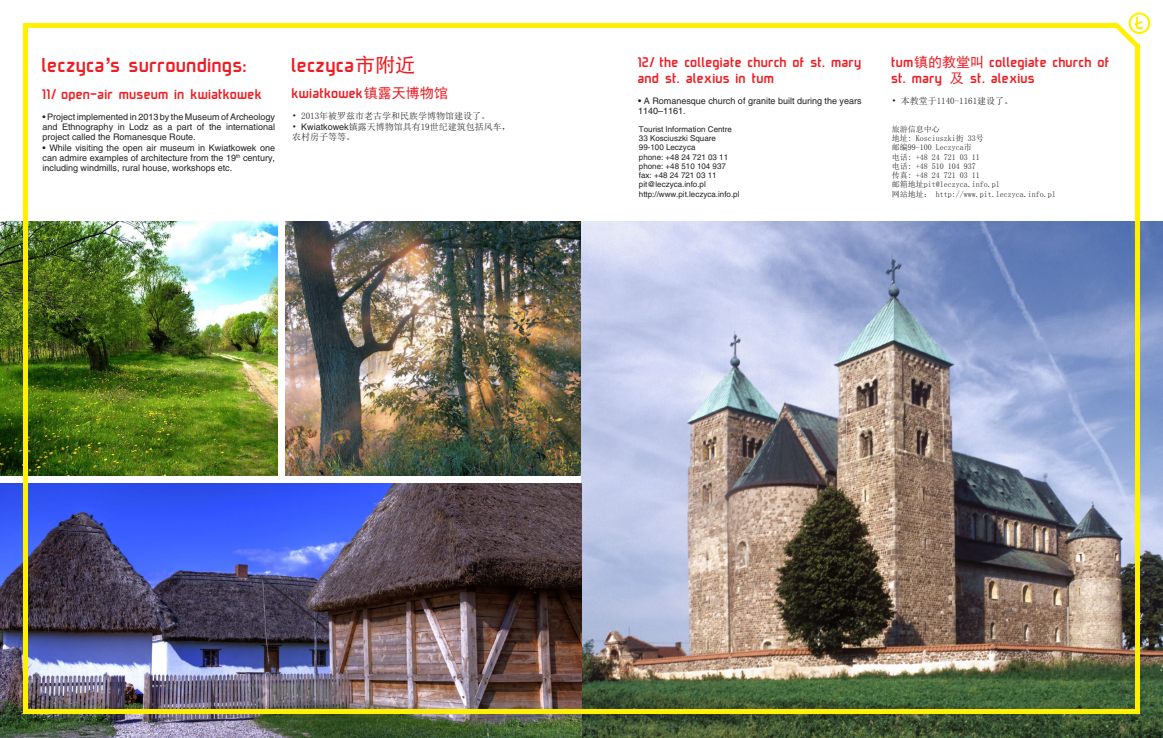
<style>
.page{position:relative;width:1163px;height:738px;background:#fff}
.page>*{position:absolute;margin:0;border:0;box-sizing:border-box;transform-origin:0 0}
.t1{font:20px "lodzer";color:#ee1d23}
.t2{font:14px/16.1px "lodzer";color:#ee1d23}
.t3{font:9px/10.4px "Helvetica CE";color:#231f20;text-align:justify}
.t4{font:9px/10.4px "Sim Sun";color:#231f20}
.t5{font:8px/9.2px "Helvetica CE";color:#231f20}
.t6{font:8px/9.2px "Sim Sun";color:#231f20}
.s1{font-family:"Helvetica Neue";font-weight:700}
.s2{font-family:"Sim Hei"}
.s3{font-family:"Helvetica CE"}
</style>
<div class="page">
<img style="left:0;top:221px;width:278px;height:254px">
<img style="left:286px;top:221px;width:295px;height:254px">
<img style="left:581px;top:221px;width:581px;height:516px">
<img style="left:0;top:483px;width:581px;height:254px">
<hr style="left:24px;top:28px;width:4px;height:685px;background:#fff101">
<div style="left:1134px;top:45px;width:5px;height:668px;background:#fff101"></div>
<hr style="left:24px;top:24px;width:1094px;height:4px;background:#fff101">
<div style="left:28px;top:708px;width:1106px;height:5px;background:#fff101"></div>
<svg style="left:1114px;top:12px;width:35px;height:36px"></svg>
<h1 class="t1" style="left:43px;top:56px;width:207px">Leczyca<span class="s1">’</span>s surroundings:</h1>
<h2 class="t2" style="left:43px;top:86px;width:222px">11/ Open-air museum in Kwiatkowek</h2>
<p class="t3" style="left:43px;top:111px;width:234px">• Project implemented in 2013 by the Museum of Archeology and Ethnography in Lodz as a part of the international project called the Romanesque Route.</p>
<p class="t3" style="left:43px;top:142px;width:234px">• While visiting the open air museum in Kwiatkowek one can admire examples of architecture from the 19<sup>th</sup> century, including windmills, rural house, workshops etc.</p>
<h1 class="t1" style="left:292px;top:55px;width:125px">Leczyca<span class="s2">市附近</span></h1>
<h2 class="t2" style="left:292px;top:86px;width:157px">Kwiatkowek<span class="s2">镇露天博物馆</span></h2>
<p class="t4" style="left:292px;top:111px;width:199px">• 2013年被罗兹市老古学和民族学博物馆建设了。</p>
<p class="t4" style="left:292px;top:121px;width:220px">• <span class="s3">Kwiatkowek</span>镇露天博物馆具有19世纪建筑包括风车，农村房子等等。</p>
<p class="t5" style="left:639px;top:124px;width:102px">Tourist Information Centre<br>33 Kosciuszki Square<br>99-100 Leczyca<br>phone: +48 24 721 03 11 phone: +48 510 104 937 fax: +48 24 721 03 11 pit@leczyca.info.pl http://www.pit.leczyca.info.pl</p>
<p class="t6" style="left:891px;top:124px;width:165px">旅游信息中心<br>地址: Kosciuszki街 33号<br>邮编99-100 Leczyca市<br>电话: +48 24 721 03 11<br>电话: +48 510 104 937<br>传真: +48 24 721 03 11<br>邮箱地址pit@leczyca.info.pl<br>网站地址： http://www.pit.leczyca.info.pl</p>
<h2 class="t2" style="left:891px;top:55px;width:220px">Tum<span class="s2">镇的教堂叫</span> Collegiate Church of<br>St. Mary <span class="s2">及</span> St. Alexius</h2>
<p class="t4" style="left:891px;top:96px;width:123px">• 本教堂于1140-1161建设了。</p>
<h2 class="t2" style="left:638px;top:55px;width:225px">12/ The Collegiate Church of St. Mary and St. Alexius in Tum</h2>
<p class="t3" style="left:638px;top:96px;width:225px">• A Romanesque church of granite built during the years<br>1140–1161.</p>
</div>
